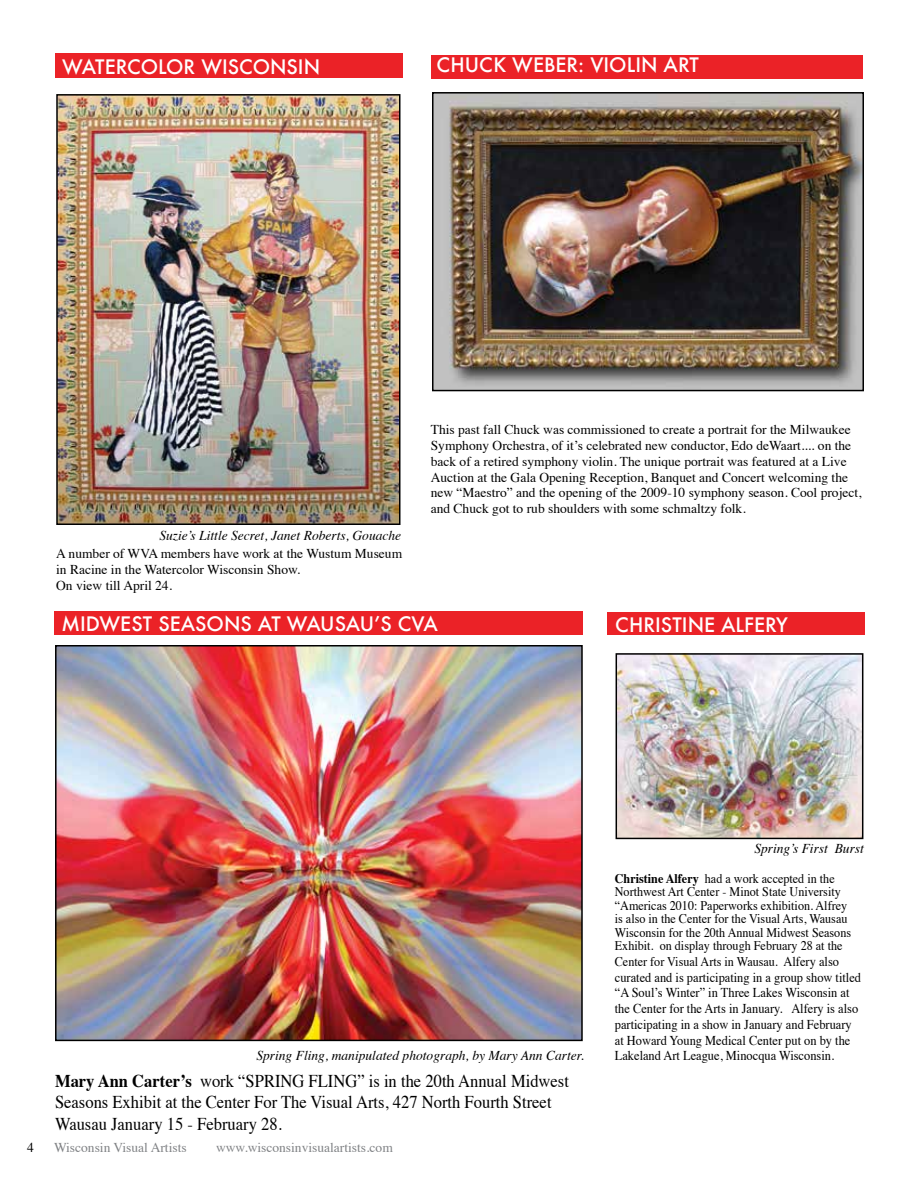
<style>
.page{position:relative;width:918px;height:1188px;background:#fff}
.page>*{position:absolute;margin:0;border:0;box-sizing:border-box;transform-origin:0 0}
.t1{font:500 19.5px "Futura";color:#fff}
.t2{font:18px/21.6px "Times";color:#000;scale:.92 1}
.t3{font:13.5px/15.8px "Times";color:#000}
.t4{font:13.5px/15.8px "Times";color:#000;scale:.92 1}
.t5{font:italic 13.5px "Times";color:#000}
.t6{font:13.5px "Times";color:#808285}
.t7{font:13.2px/13.5px "Times";color:#000;scale:.92 1}
.s1{font-weight:700}
.s2{font-size:13.5px}
</style>
<div class="page">
<div style="left:431px;top:55px;width:432px;height:24px;background:#eb2227"></div>
<img style="left:58px;top:648px;width:522px;height:390px">
<div style="left:55px;top:645px;width:528px;height:396px;border:2px solid #000"></div>
<div style="left:54px;top:611px;width:529px;height:23px;background:#eb2227"></div>
<div style="left:55px;top:53px;width:348px;height:25px;background:#eb2227"></div>
<img style="left:59px;top:97px;width:338px;height:425px">
<div style="left:56px;top:94px;width:344px;height:431px;border:2px solid #000"></div>
<img style="left:435px;top:95px;width:426px;height:293px">
<div style="left:432px;top:92px;width:432px;height:299px;border:2px solid #000"></div>
<img style="left:619px;top:656px;width:241px;height:180px">
<div style="left:616px;top:653px;width:247px;height:186px;border:2px solid #000"></div>
<div style="left:608px;top:612px;width:257px;height:22px;background:#eb2227"></div>
<h1 class="t1" style="left:62px;top:53px;width:259px">WATERCOLOR WISCONSIN</h1>
<h1 class="t1" style="left:436px;top:51px;width:264px">CHUCK WEBER: VIOLIN ART</h1>
<p class="t5" style="left:159px;top:524px;width:243px">Suzie’s Little Secret, Janet Roberts, Gouache</p>
<p class="t3" style="left:56px;top:545px;width:83px">A number of WVA</p>
<p class="t3" style="left:56px;top:545px;width:347px;text-indent:105px">members have work at the Wustum Museum in Racine in the Watercolor Wisconsin Show.<br>On view till April 24.</p>
<p class="t3" style="left:431px;top:421px;width:432px">This past fall Chuck was commissioned to create a portrait for the Milwaukee Symphony Orchestra, of it’s celebrated new conductor, Edo deWaart.... on the back of a retired symphony violin. The unique portrait was featured at a Live Auction at the Gala Opening Reception, Banquet and Concert welcoming the new “Maestro” and the opening of the 2009-10 symphony season. Cool project, and Chuck got to rub shoulders with some schmaltzy folk.</p>
<h1 class="t1" style="left:62px;top:610px;width:378px">MIDWEST SEASONS AT WAUSAU’S CVA</h1>
<h1 class="t1" style="left:615px;top:612px;width:175px">CHRISTINE ALFERY</h1>
<p class="t5" style="left:256px;top:1044px;width:329px">Spring Fling, manipulated photograph, by Mary Ann Carter.</p>
<h2 class="t2" style="left:55px;top:1068px;width:560px"><span class="s1">Mary Ann Carter’s</span> work “SPRING FLING” is in the 20th Annual Midwest<br>Seasons Exhibit at the Center For The Visual Arts, 427 North Fourth Street<br>Wausau January 15 - February 28.</h2>
<p class="t3" style="left:27px;top:1139px;width:8px">4</p>
<p class="t6" style="left:54px;top:1135px;width:134px">Wisconsin Visual Artists</p>
<p class="t6" style="left:216px;top:1135px;width:178px">www.wisconsinvisualartists.com</p>
<p class="t5" style="left:754px;top:837px;width:111px">Spring’s First Burst</p>
<p class="t7" style="left:615px;top:870px;width:258px"><span class="s1">Christine Alfery</span> had a work accepted in the Northwest Art Center - Minot State University “Americas 2010: Paperworks exhibition. Alfrey is also in the Center for the Visual Arts, Wausau Wisconsin for the 20th Annual Midwest Seasons Exhibit. on display through February 28 at the</p>
<p class="t7" style="left:615px;top:953px;width:245px">Center for Visual Arts in Wausau. <span class="s2">Alfery also</span></p>
<p class="t4" style="left:615px;top:968px;width:269px">curated and is participating in a group show titled “A Soul’s Winter” in Three Lakes Wisconsin at the Center for the Arts in January. Alfery is also participating in a show in January and February at Howard Young Medical Center put on by the Lakeland Art League, Minocqua Wisconsin.</p>
</div>
